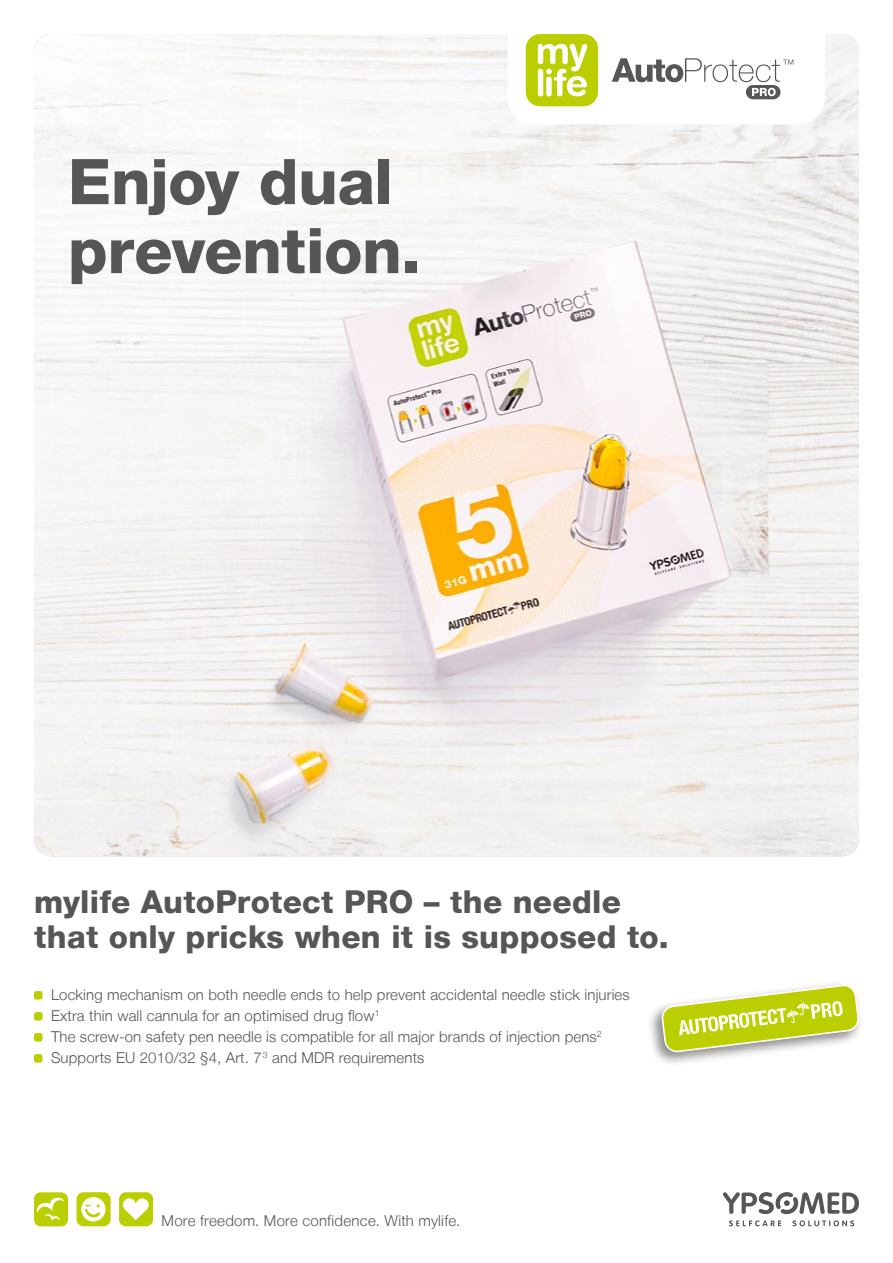
<style>
.page{position:relative;width:893px;height:1263px;background:#fff}
.page>*{position:absolute;margin:0;border:0;box-sizing:border-box;transform-origin:0 0}
.t1{font:800 63px/69px "Helvetica Neue LT";letter-spacing:-.01em;color:#565655}
.t2{font:800 31.5px/35.2px "Helvetica Neue LT";letter-spacing:.01em;color:#565655}
.t3{font:300 15px/21px "Helvetica Neue LT";letter-spacing:.01em;color:#565655}
</style>
<div class="page">
<img style="left:34px;top:34px;width:825px;height:822px">
<div style="left:508px;top:0;width:317px;height:124px;background:#fff;border-radius:27px"></div>
<svg style="left:729px;top:1220px;width:52px;height:6px"></svg>
<svg style="left:792px;top:1220px;width:62px;height:6px"></svg>
<svg style="left:723px;top:1192px;width:136px;height:22px"></svg>
<div style="left:119px;top:1192px;width:34px;height:34px;background:#bbcf00;border-radius:7px"></div>
<svg style="left:123px;top:1198px;width:26px;height:22px"></svg>
<div style="left:77px;top:1192px;width:34px;height:34px;background:#bbcf00;border-radius:7px"></div>
<svg style="left:81px;top:1197px;width:25px;height:24px"></svg>
<div style="left:34px;top:1192px;width:34px;height:34px;background:#bbcf00;border-radius:7px"></div>
<svg style="left:37px;top:1197px;width:27px;height:24px"></svg>
<div style="left:526px;top:34px;width:72px;height:72px;background:#bbcf00;border-radius:14px"></div>
<svg style="left:538px;top:44px;width:49px;height:52px"></svg>
<div style="left:746px;top:85px;width:34px;height:14px;background:#565655;border-radius:7px"></div>
<svg style="left:752px;top:88px;width:24px;height:8px"></svg>
<svg style="left:612px;top:58px;width:181px;height:24px"></svg>
<div style="left:34px;top:991px;width:9px;height:8px;background:#bbcf00;border-radius:2px"></div>
<div style="left:34px;top:1012px;width:9px;height:8px;background:#bbcf00;border-radius:2px"></div>
<div style="left:34px;top:1033px;width:9px;height:8px;background:#bbcf00;border-radius:2px"></div>
<div style="left:34px;top:1054px;width:9px;height:8px;background:#bbcf00;border-radius:2px"></div>
<div style="left:647px;top:979px;width:217px;height:88px;background:#000;opacity:.45"></div>
<svg style="left:662px;top:985px;width:197px;height:67px"></svg>
<h1 class="t1" style="left:68px;top:147px;width:355px">Enjoy dual prevention.</h1>
<h2 class="t2" style="left:34px;top:884px;width:636px">mylife AutoProtect PRO – the needle that only pricks when it is supposed to.</h2>
<p class="t3" style="left:51px;top:983px;width:580px">Locking mechanism on both needle ends to help prevent accidental needle stick injuries Extra thin wall cannula for an optimised drug flow<sup>1<br></sup>The screw-on safety pen needle is compatible for all major brands of injection pens<sup>2<br></sup>Supports EU 2010/32 §4, Art. 7<sup>3</sup> and MDR requirements</p>
<p class="t3" style="left:162px;top:1210px;width:300px">More freedom. More confidence. With mylife.</p>
</div>
